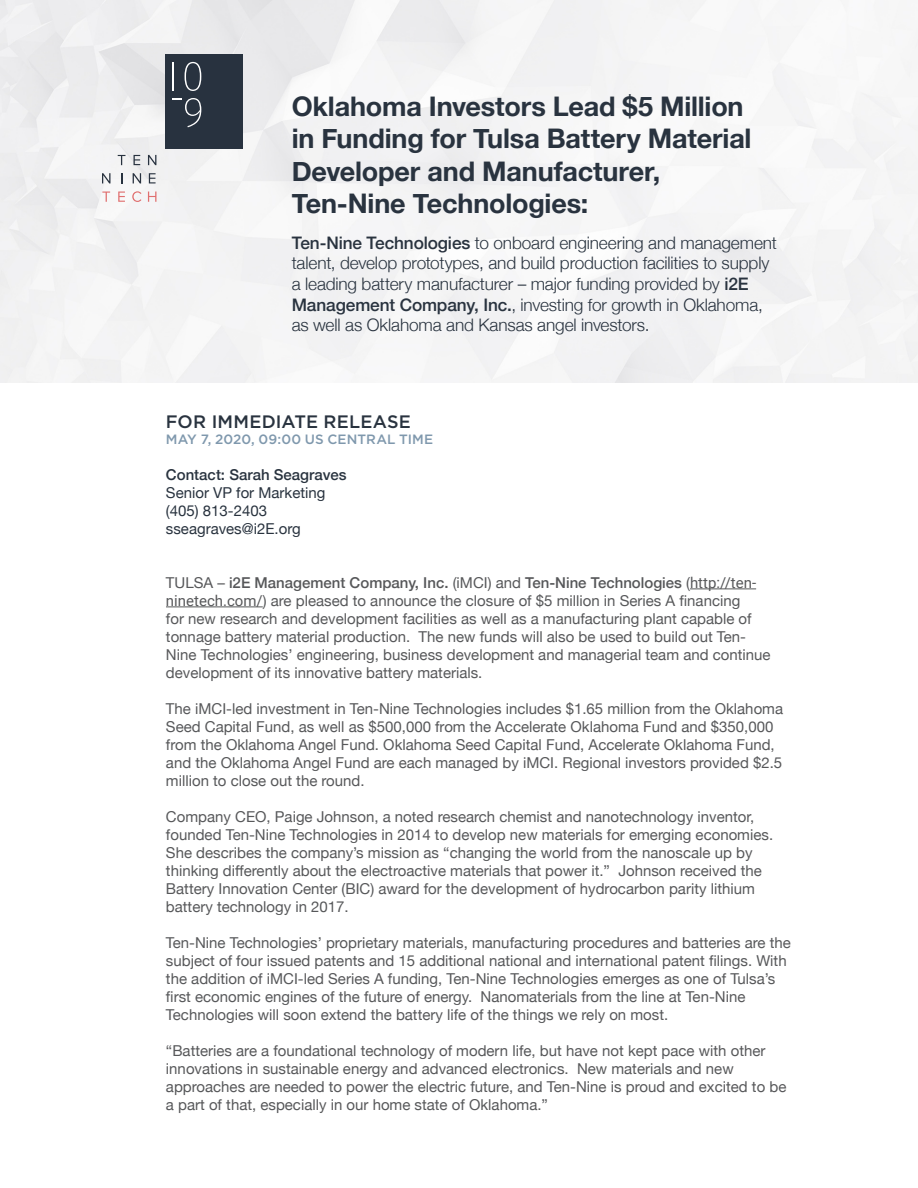
<style>
.page{position:relative;width:918px;height:1188px;background:#fff}
.page>*{position:absolute;margin:0;border:0;box-sizing:border-box;transform-origin:0 0}
.t1{font:700 27px/32.4px "Helvetica Neue";letter-spacing:-.005em;color:#29333f}
.t2{font:500 18px "Gotham";letter-spacing:.01em;color:#29333f}
.t3{font:300 17.25px/20.7px "Helvetica Neue";letter-spacing:-.01em;color:#29333f}
.Paragraph_Body-01{font:15px/18px "Helvetica Neue";color:#57585a}
.t4{font:15px "Helvetica Neue";color:#29333f}
.t5{font:500 15px "Helvetica Neue";color:#29333f}
.t6{font:500 13.5px "Gotham";letter-spacing:.005em;color:#7f98ad}
.s1{font-weight:500}
.s2{font-family:"Roboto"}
</style>
<div class="page">
<img style="left:0;top:0;width:918px;height:382px">
<hr style="left:690px;top:589px;width:66px;height:1px;background:#57585a">
<hr style="left:166px;top:607px;width:97px;height:1px;background:#57585a">
<div style="left:165px;top:54px;width:78px;height:94px;background:#28323f"></div>
<svg style="left:118px;top:155px;width:7px;height:10px"></svg>
<svg style="left:134px;top:155px;width:6px;height:10px"></svg>
<svg style="left:148px;top:155px;width:8px;height:10px"></svg>
<svg style="left:102px;top:173px;width:8px;height:10px"></svg>
<svg style="left:133px;top:173px;width:8px;height:10px"></svg>
<svg style="left:149px;top:173px;width:7px;height:10px"></svg>
<svg style="left:102px;top:192px;width:8px;height:10px"></svg>
<svg style="left:118px;top:192px;width:7px;height:10px"></svg>
<svg style="left:132px;top:191px;width:9px;height:11px"></svg>
<svg style="left:148px;top:192px;width:8px;height:10px"></svg>
<svg style="left:185px;top:62px;width:16px;height:29px"></svg>
<svg style="left:173px;top:98px;width:28px;height:29px"></svg>
<svg style="left:173px;top:62px;width:1px;height:29px"></svg>
<p class="t1" style="left:292px;top:91px;width:461px">Oklahoma Investors Lead $5 Million in Funding for Tulsa Battery Material<br>Developer and Manufacturer,</p>
<p class="t1" style="left:292px;top:188px;width:298px">Ten-Nine Technologies:</p>
<p class="t3" style="left:292px;top:231px;width:487px"><span class="s1">Ten-Nine Technologies</span> to onboard engineering and management talent, develop prototypes, and build production facilities to supply a leading battery manufacturer – major funding provided by <span class="s1">i2E Management Company, Inc.</span>, investing for growth in Oklahoma, as well as Oklahoma and Kansas angel investors.</p>
<p class="t2" style="left:166px;top:411px;width:246px">FOR IMMEDIATE RELEASE</p>
<p class="t6" style="left:166px;top:431px;width:269px">MAY 7, 2020, 09:00 US CENTRAL TIME</p>
<p class="t5" style="left:166px;top:462px;width:182px">Contact: Sarah Seagraves</p>
<p class="t4" style="left:166px;top:482px;width:161px">Senior VP for Marketing</p>
<p class="t4" style="left:166px;top:500px;width:103px">(405) 813-2403</p>
<p class="t4" style="left:166px;top:518px;width:136px">sseagraves@i2E.org</p>
<p class="Paragraph_Body-01" style="left:166px;top:574px;width:606px">TULSA – <span class="s1">i2E Management Company, Inc.</span> (iMCI) and <span class="s1">Ten-Nine Technologies</span> (<span class="s2">http://ten&shy;ninetech.com/</span>) are pleased to announce the closure of $5 million in Series A financing<br>for new research and development facilities as well as a manufacturing plant capable of tonnage battery material production. The new funds will also be used to build out Ten-Nine Technologies’ engineering, business development and managerial team and continue development of its innovative battery materials.</p>
<p class="Paragraph_Body-01" style="left:166px;top:700px;width:619px">The iMCI-led investment in Ten-Nine Technologies includes $1.65 million from the Oklahoma Seed Capital Fund, as well as $500,000 from the Accelerate Oklahoma Fund and $350,000 from the Oklahoma Angel Fund. Oklahoma Seed Capital Fund, Accelerate Oklahoma Fund, and the Oklahoma Angel Fund are each managed by iMCI. Regional investors provided $2.5 million to close out the round.</p>
<p class="Paragraph_Body-01" style="left:166px;top:808px;width:609px">Company CEO, Paige Johnson, a noted research chemist and nanotechnology inventor, founded Ten-Nine Technologies in 2014 to develop new materials for emerging economies.<br>She describes the company’s mission as “changing the world from the nanoscale up by thinking differently about the electroactive materials that power it.” Johnson received the Battery Innovation Center (BIC) award for the development of hydrocarbon parity lithium battery technology in 2017.</p>
<p class="Paragraph_Body-01" style="left:166px;top:934px;width:626px">Ten-Nine Technologies’ proprietary materials, manufacturing procedures and batteries are the subject of four issued patents and 15 additional national and international patent filings. With the addition of iMCI-led Series A funding, Ten-Nine Technologies emerges as one of Tulsa’s first economic engines of the future of energy. Nanomaterials from the line at Ten-Nine Technologies will soon extend the battery life of the things we rely on most.</p>
<p class="Paragraph_Body-01" style="left:166px;top:1042px;width:622px">“Batteries are a foundational technology of modern life, but have not kept pace with other innovations in sustainable energy and advanced electronics. New materials and new approaches are needed to power the electric future, and Ten-Nine is proud and excited to be a part of that, especially in our home state of Oklahoma.”</p>
</div>
